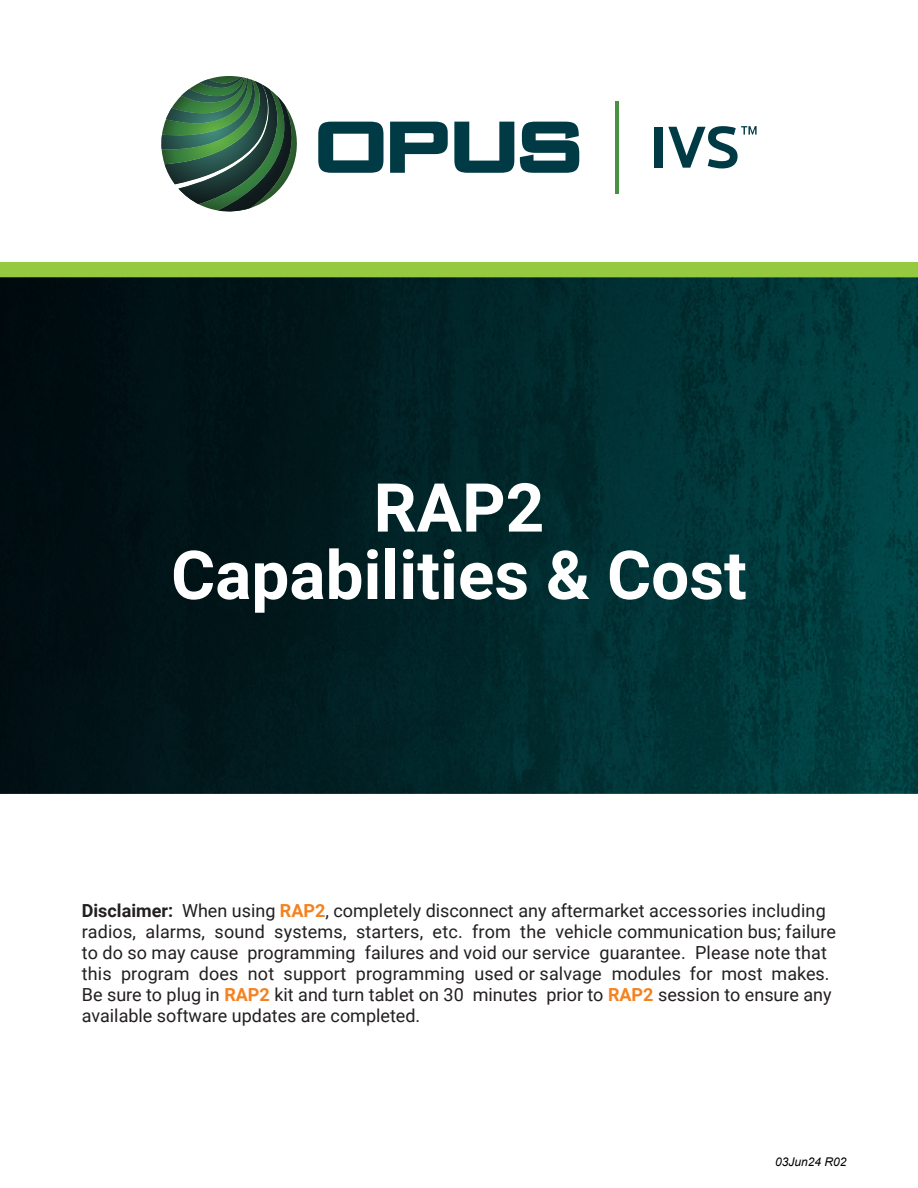
<style>
.page{position:relative;width:918px;height:1188px;background:#fff}
.page>*{position:absolute;margin:0;border:0;box-sizing:border-box;transform-origin:0 0}
.t1{font:700 67.5px/67.5px "Roboto";color:#fff;text-align:center}
.t2{font:18px/21px "Roboto";color:#231f20}
.t3{font:italic 12px "Arial";color:#000}
.s1{font-weight:700}
.s2{font-weight:700;color:#f58220}
</style>
<div class="page">
<div style="left:0;top:262px;width:918px;height:16px;background:#95c940"></div>
<svg style="left:0;top:277px;width:918px;height:517px;background:#012528"></svg>
<svg style="left:318px;top:122px;width:65px;height:51px"></svg>
<svg style="left:390px;top:122px;width:58px;height:51px"></svg>
<svg style="left:454px;top:122px;width:60px;height:51px"></svg>
<svg style="left:520px;top:122px;width:59px;height:51px"></svg>
<svg style="left:161px;top:76px;width:136px;height:136px"></svg>
<hr style="left:615px;top:101px;width:4px;height:92px;background:#479142">
<div style="left:654px;top:127px;width:9px;height:41px;background:#003b45"></div>
<svg style="left:668px;top:126px;width:89px;height:42px"></svg>
<h1 class="t1" style="left:171px;top:471px;width:577px">RAP2<br>Capabilities &amp; Cost</h1>
<p class="t2" style="left:82px;top:899px;width:756px"><span class="s1">Disclaimer:</span> When using <span class="s2">RAP2</span>, completely disconnect any aftermarket accessories including radios, alarms, sound systems, starters, etc. from the vehicle communication bus; failure to do so may cause programming failures and void our service guarantee. Please note that this program does not support programming used or salvage modules for most makes.<br>Be sure to plug in <span class="s2">RAP2</span> kit and turn tablet on 30 minutes prior to <span class="s2">RAP2</span> session to ensure any available software updates are completed.</p>
<p class="t3" style="left:775px;top:1154px;width:73px">03Jun24 R02</p>
</div>
